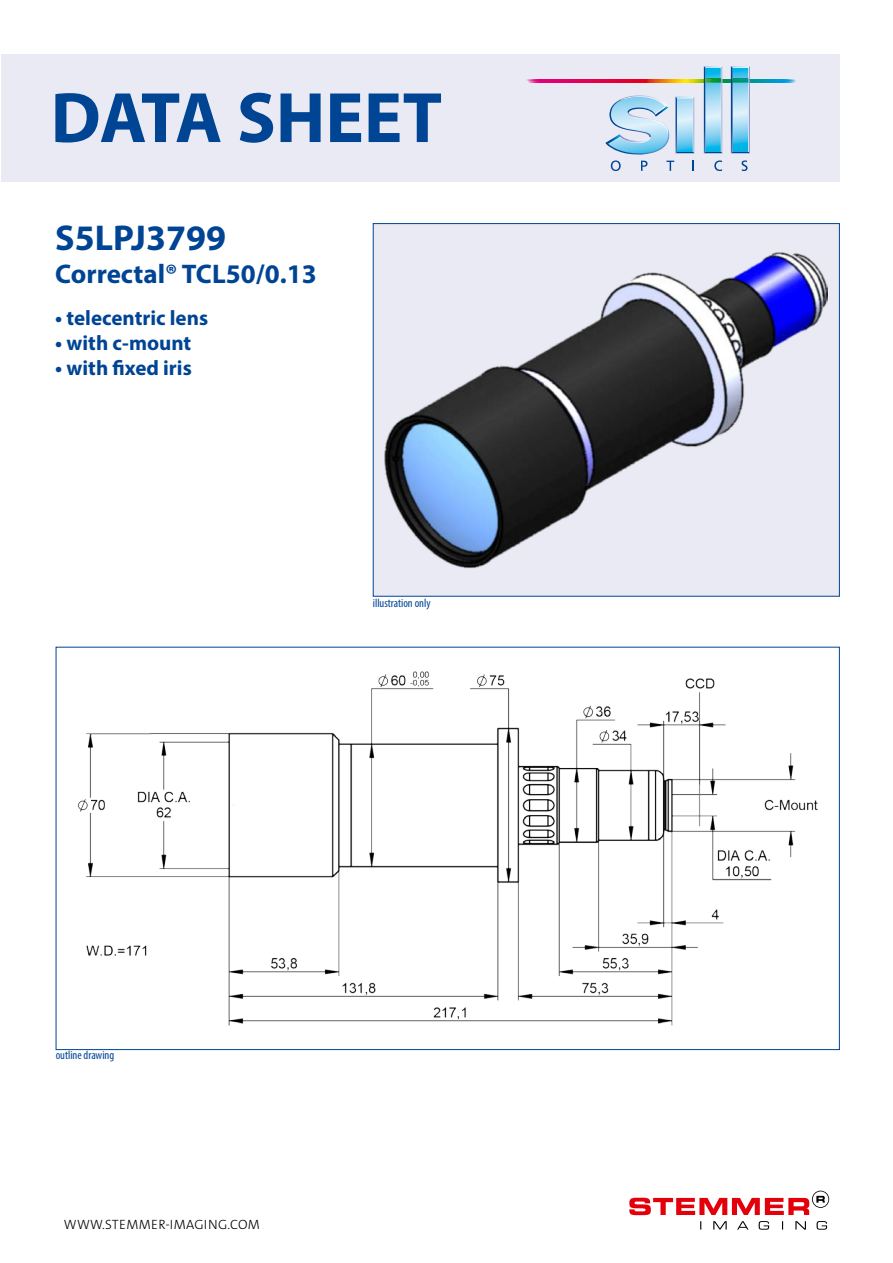
<style>
.page{position:relative;width:893px;height:1263px;background:#fff}
.page>*{position:absolute;margin:0;border:0;box-sizing:border-box;transform-origin:0 0}
.t1{font:700 72px "Myriad Pro";color:#004494}
.t2{font:700 36px "Myriad Pro";color:#004494}
.t3{font:700 27px "Myriad Pro";color:#004494}
.t4{font:700 21px "Myriad Pro";color:#004494}
.t5{font:13.5px "The Sans LP3 Lig";letter-spacing:.025em;color:#000}
.t6{font:condensed 12px "Myriad Pro";color:#004494}
</style>
<div class="page">
<div style="left:1px;top:54px;width:839px;height:128px;background:#e9eaf4"></div>
<div style="left:373px;top:224px;width:466px;height:372px;background:#e9eaf4"></div>
<img style="left:385px;top:252px;width:443px;height:317px">
<img style="left:77px;top:671px;width:741px;height:355px">
<svg style="left:527px;top:79px;width:262px;height:1px"></svg>
<hr style="left:527px;top:81px;width:268px;height:1px;background:#a8d4ed">
<svg style="left:528px;top:82px;width:266px;height:1px"></svg>
<svg style="left:527px;top:81px;width:266px;height:1px"></svg>
<svg style="left:526px;top:80px;width:269px;height:1px"></svg>
<svg style="left:611px;top:160px;width:10px;height:11px"></svg>
<svg style="left:641px;top:161px;width:6px;height:10px"></svg>
<svg style="left:666px;top:161px;width:8px;height:10px"></svg>
<svg style="left:714px;top:160px;width:8px;height:11px"></svg>
<svg style="left:742px;top:160px;width:5px;height:11px"></svg>
<svg style="left:605px;top:66px;width:145px;height:88px"></svg>
<svg style="left:629px;top:1190px;width:200px;height:40px"></svg>
<h1 class="t1" style="left:51px;top:71px;width:393px">DATA SHEET</h1>
<h2 class="t2" style="left:55px;top:215px;width:172px">S5LPJ3799</h2>
<p class="t3" style="left:55px;top:256px;width:263px">Correctal® TCL50/0.13</p>
<p class="t4" style="left:55px;top:304px;width:154px">• telecentric lens</p>
<p class="t4" style="left:55px;top:329px;width:138px">• with c-mount</p>
<p class="t4" style="left:55px;top:354px;width:138px">• with fixed iris</p>
<p class="t6" style="left:373px;top:595px;width:59px">illustration only</p>
<p class="t6" style="left:56px;top:1048px;width:60px">outline drawing</p>
<p class="t5" style="left:64px;top:1215px;width:197px">WWW.STEMMER-IMAGING.COM</p>
</div>
